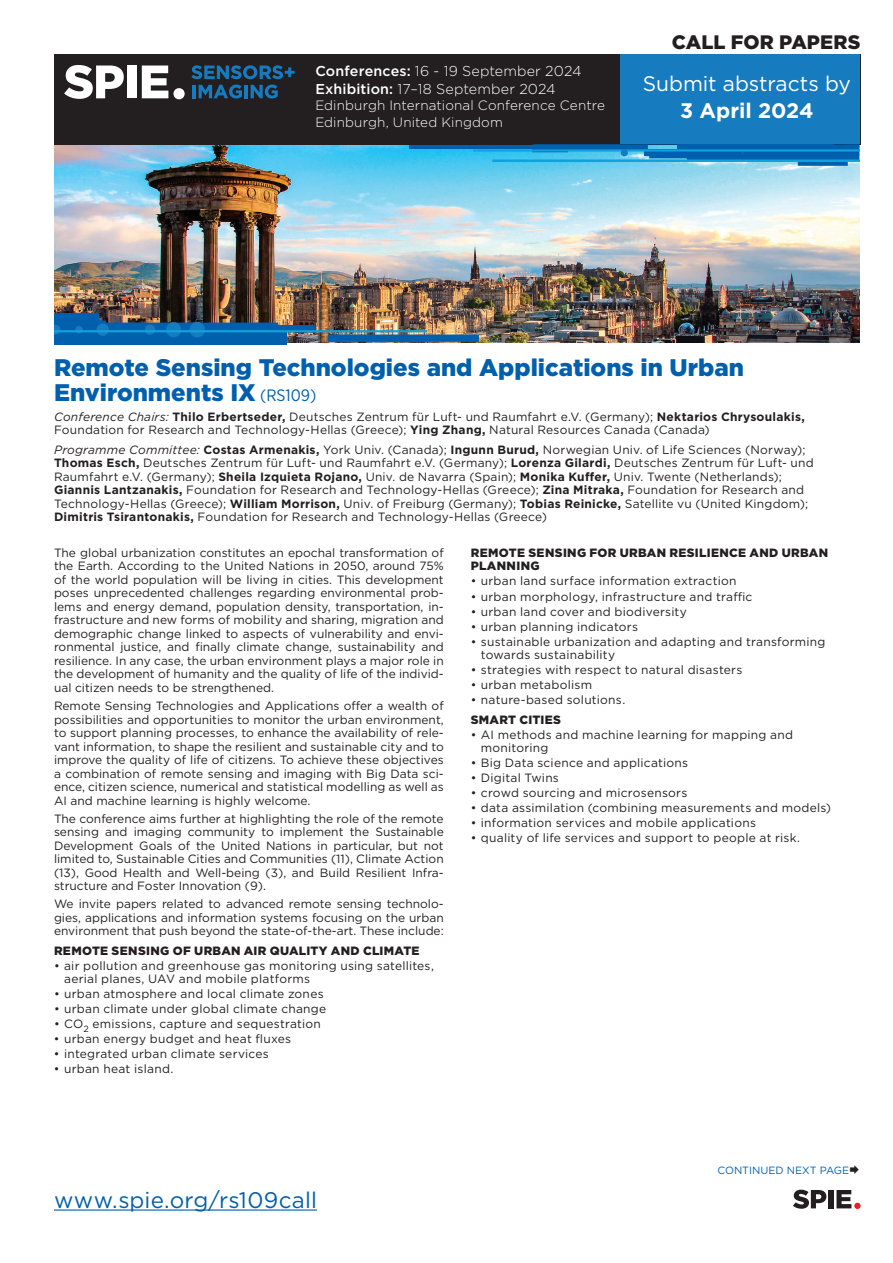
<style>
.page{position:relative;width:893px;height:1263px;background:#fff}
.page>*{position:absolute;margin:0;border:0;box-sizing:border-box;transform-origin:0 0}
.t1{font:900 24px/25.5px "Gotham";color:#0160ad}
.t2{font:22.5px "Gotham";letter-spacing:.01em;color:#0160ad}
.t3{font:21px "Gotham";letter-spacing:-.005em;color:#fff}
.t4{font:700 21px "Gotham";color:#fff}
.t5{font:900 19.5px "Gotham";letter-spacing:.005em;color:#231f20}
.t6{font:300 14.25px/17.1px "Gotham";letter-spacing:.01em;color:#fff}
.t7{font:300 13.5px/16.5px "Gotham";letter-spacing:.01em;color:#fff}
.t8{font:12px/13.5px "Gotham";letter-spacing:.02em;color:#231f20}
.t9{font:900 12px/13.5px "Gotham";letter-spacing:.025em;color:#231f20}
.t10{font:10.5px "Gotham";color:#0160ad}
.s1{font-weight:500}
.s2{font-family:"Gotham Narrow";font-weight:400;font-size:16.5px}
.s3{font-style:italic}
.s4{font-weight:700}
</style>
<div class="page">
<img style="left:54px;top:145px;width:805px;height:197px">
<hr style="left:54px;top:1209px;width:263px;height:1px;background:#0160ad">
<svg style="left:836px;top:1190px;width:15px;height:18px"></svg>
<div style="left:854px;top:1203px;width:7px;height:6px;background:#ee1d23;border-radius:50%"></div>
<svg style="left:793px;top:1190px;width:33px;height:19px"></svg>
<div style="left:828px;top:1190px;width:5px;height:18px;background:#231f20"></div>
<div style="left:54px;top:54px;width:807px;height:91px;background:#231f20"></div>
<svg style="left:142px;top:66px;width:26px;height:32px"></svg>
<div style="left:173px;top:88px;width:12px;height:11px;background:#fff;border-radius:50%"></div>
<svg style="left:64px;top:65px;width:60px;height:34px"></svg>
<div style="left:127px;top:66px;width:9px;height:32px;background:#fff"></div>
<svg style="left:191px;top:65px;width:104px;height:14px"></svg>
<hr style="left:192px;top:85px;width:4px;height:13px;background:#167cbf">
<svg style="left:199px;top:85px;width:43px;height:14px"></svg>
<hr style="left:244px;top:85px;width:4px;height:13px;background:#167cbf">
<svg style="left:251px;top:85px;width:27px;height:14px"></svg>
<hr style="left:410px;top:145px;width:156px;height:4px;background:#0160ad">
<hr style="left:473px;top:149px;width:386px;height:3px;background:#0fa2dd">
<hr style="left:492px;top:160px;width:367px;height:2px;background:#0fa2dd">
<div style="left:59px;top:323px;width:219px;height:15px;background:#0160ad"></div>
<div style="left:159px;top:325px;width:157px;height:7px;background:#0160ad"></div>
<div style="left:328px;top:334px;width:151px;height:8px;background:#0160ad"></div>
<div style="left:63px;top:332px;width:224px;height:13px;background:#0160ad"></div>
<div style="left:54px;top:316px;width:11px;height:29px;background:#0160ad"></div>
<svg style="left:532px;top:145px;width:327px;height:24px"></svg>
<svg style="left:54px;top:313px;width:52px;height:22px"></svg>
<div style="left:75px;top:326px;width:8px;height:7px;background:#167cbf;border-radius:50%"></div>
<svg style="left:97px;top:323px;width:12px;height:13px"></svg>
<svg style="left:145px;top:324px;width:10px;height:11px"></svg>
<div style="left:166px;top:322px;width:15px;height:15px;background:#167cbf;border-radius:50%"></div>
<div style="left:190px;top:322px;width:15px;height:15px;background:#167cbf;border-radius:50%"></div>
<hr style="left:54px;top:330px;width:372px;height:2px;background:#0fa2dd">
<div style="left:620px;top:55px;width:240px;height:89px;background:#167cbf"></div>
<p class="t6" style="left:315px;top:62px;width:268px"><span class="s1">Conferences:</span> 16 - 19 September 2024<br><span class="s1">Exhibition:</span> 17–18 September 2024</p>
<p class="t7" style="left:315px;top:97px;width:291px">Edinburgh International Conference Centre<br>Edinburgh, United Kingdom</p>
<h3 class="t5" style="left:672px;top:28px;width:190px">CALL FOR PAPERS</h3>
<h3 class="t3" style="left:643px;top:70px;width:210px">Submit abstracts by</h3>
<h3 class="t4" style="left:680px;top:96px;width:135px">3 April 2024</h3>
<h1 class="t1" style="left:54px;top:354px;width:691px">Remote Sensing Technologies and Applications in Urban<br>Environments IX <span class="s2">(RS109)</span></h1>
<p class="t8" style="left:54px;top:409px;width:752px"><span class="s3">Conference Chairs:</span> <span class="s4">Thilo Erbertseder,</span> Deutsches Zentrum für Luft- und Raumfahrt e.V. (Germany); <span class="s4">Nektarios Chrysoulakis,<br></span>Foundation for Research and Technology-Hellas (Greece); <span class="s4">Ying Zhang,</span> Natural Resources Canada (Canada)</p>
<p class="t8" style="left:54px;top:443px;width:761px"><span class="s3">Programme Committee:</span> <span class="s4">Costas Armenakis,</span> York Univ. (Canada); <span class="s4">Ingunn Burud,</span> Norwegian Univ. of Life Sciences (Norway); <span class="s4">Thomas Esch,</span> Deutsches Zentrum für Luft- und Raumfahrt e.V. (Germany); <span class="s4">Lorenza Gilardi,</span> Deutsches Zentrum für Luft- und Raumfahrt e.V. (Germany); <span class="s4">Sheila Izquieta Rojano,</span> Univ. de Navarra (Spain); <span class="s4">Monika Kuffer,</span> Univ. Twente (Netherlands); <span class="s4">Giannis Lantzanakis,</span> Foundation for Research and Technology-Hellas (Greece); <span class="s4">Zina Mitraka,</span> Foundation for Research and Technology-Hellas (Greece); <span class="s4">William Morrison,</span> Univ. of Freiburg (Germany); <span class="s4">Tobias Reinicke,</span> Satellite vu (United Kingdom); <span class="s4">Dimitris Tsirantonakis,</span> Foundation for Research and Technology-Hellas (Greece)</p>
<p class="t8" style="left:54px;top:546px;width:391px;text-align:justify">The global urbanization constitutes an epochal transformation of the Earth. According to the United Nations in 2050, around 75% of the world population will be living in cities. This development poses unprecedented challenges regarding environmental prob&shy;lems and energy demand, population density, transportation, in&shy;frastructure and new forms of mobility and sharing, migration and demographic change linked to aspects of vulnerability and envi&shy;ronmental justice, and finally climate change, sustainability and resilience. In any case, the urban environment plays a major role in the development of humanity and the quality of life of the individ&shy;ual citizen needs to be strengthened.</p>
<p class="t8" style="left:54px;top:699px;width:391px;text-align:justify">Remote Sensing Technologies and Applications offer a wealth of possibilities and opportunities to monitor the urban environment, to support planning processes, to enhance the availability of rele&shy;vant information, to shape the resilient and sustainable city and to improve the quality of life of citizens. To achieve these objectives a combination of remote sensing and imaging with Big Data sci&shy;ence, citizen science, numerical and statistical modelling as well as AI and machine learning is highly welcome.</p>
<p class="t8" style="left:54px;top:811px;width:391px;text-align:justify">The conference aims further at highlighting the role of the remote sensing and imaging community to implement the Sustainable Development Goals of the United Nations in particular, but not limited to, Sustainable Cities and Communities (11), Climate Action (13), Good Health and Well-being (3), and Build Resilient Infra&shy;structure and Foster Innovation (9).</p>
<p class="t8" style="left:54px;top:897px;width:391px;text-align:justify">We invite papers related to advanced remote sensing technolo&shy;gies, applications and information systems focusing on the urban environment that push beyond the state-of-the-art. These include:</p>
<p class="t9" style="left:54px;top:943px;width:367px">REMOTE SENSING OF URBAN AIR QUALITY AND CLIMATE</p>
<p class="t8" style="left:64px;top:958px;width:371px;text-indent:-10px">• air pollution and greenhouse gas monitoring using satellites, aerial planes, UAV and mobile platforms</p>
<p class="t8" style="left:54px;top:987px;width:271px">• urban atmosphere and local climate zones</p>
<p class="t8" style="left:54px;top:1002px;width:274px">• urban climate under global climate change</p>
<p class="t8" style="left:54px;top:1017px;width:268px">• CO<sub>2</sub> emissions, capture and sequestration</p>
<p class="t8" style="left:54px;top:1032px;width:239px">• urban energy budget and heat fluxes</p>
<p class="t8" style="left:54px;top:1047px;width:216px">• integrated urban climate services</p>
<p class="t8" style="left:54px;top:1062px;width:121px">• urban heat island.</p>
<p class="t9" style="left:471px;top:546px;width:359px">REMOTE SENSING FOR URBAN RESILIENCE AND URBAN<br>PLANNING</p>
<p class="t8" style="left:471px;top:574px;width:267px">• urban land surface information extraction</p>
<p class="t8" style="left:471px;top:589px;width:283px">• urban morphology, infrastructure and traffic</p>
<p class="t8" style="left:471px;top:604px;width:218px">• urban land cover and biodiversity</p>
<p class="t8" style="left:471px;top:619px;width:169px">• urban planning indicators</p>
<p class="t8" style="left:481px;top:634px;width:346px;text-indent:-10px">• sustainable urbanization and adapting and transforming towards sustainability</p>
<p class="t8" style="left:471px;top:663px;width:273px">• strategies with respect to natural disasters</p>
<p class="t8" style="left:471px;top:678px;width:123px">• urban metabolism</p>
<p class="t8" style="left:471px;top:693px;width:156px">• nature-based solutions.</p>
<p class="t9" style="left:471px;top:712px;width:92px">SMART CITIES</p>
<p class="t8" style="left:481px;top:727px;width:314px;text-indent:-10px">• AI methods and machine learning for mapping and monitoring</p>
<p class="t8" style="left:471px;top:756px;width:219px">• Big Data science and applications</p>
<p class="t8" style="left:471px;top:771px;width:90px">• Digital Twins</p>
<p class="t8" style="left:471px;top:786px;width:218px">• crowd sourcing and microsensors</p>
<p class="t8" style="left:471px;top:801px;width:362px">• data assimilation (combining measurements and models)</p>
<p class="t8" style="left:471px;top:816px;width:287px">• information services and mobile applications</p>
<p class="t8" style="left:471px;top:831px;width:331px">• quality of life services and support to people at risk.</p>
<h2 class="t2" style="left:54px;top:1185px;width:264px">www.spie.org/rs109call</h2>
<p class="t10" style="left:717px;top:1164px;width:133px">CONTINUED NEXT PAGE</p>
</div>
